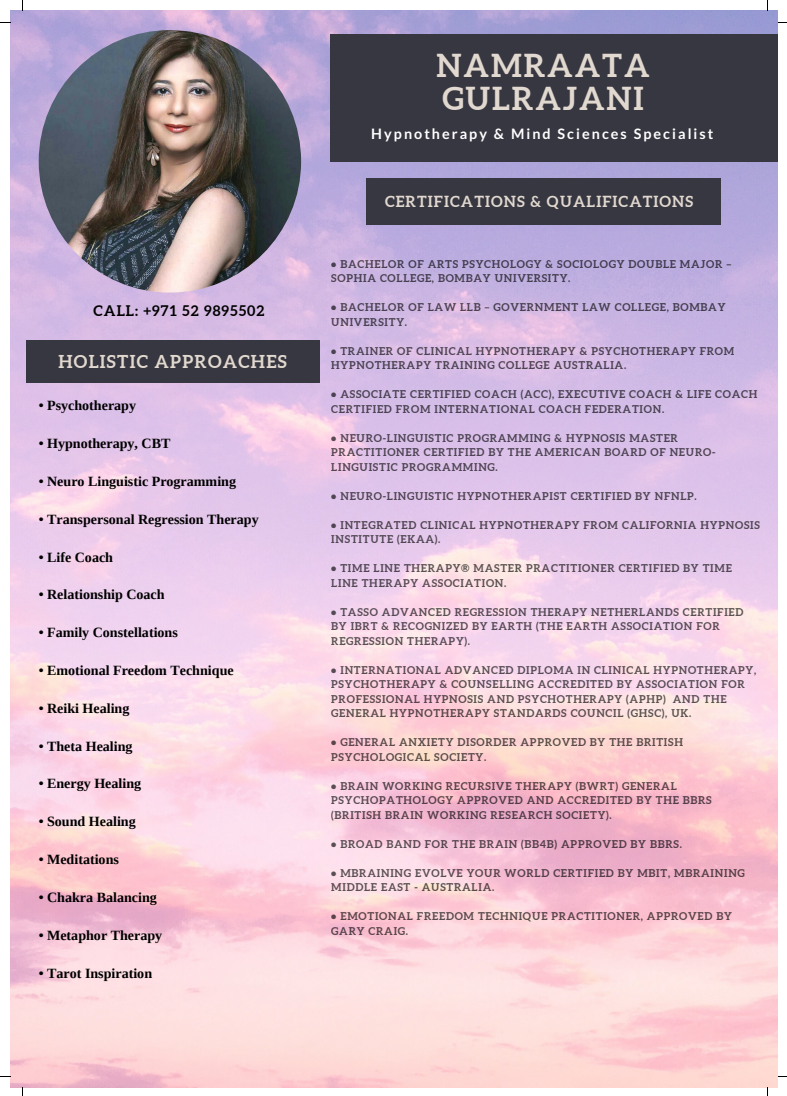
<style>
.page{position:relative;width:787px;height:1096px;background:#fff}
.page>*{position:absolute;margin:0;border:0;box-sizing:border-box;transform-origin:0 0}
.t1{font:700 31.62px/33.5px "Aleo";letter-spacing:.06em;color:#e1d8cf}
.t2{font:700 17.75px "Aleo";letter-spacing:.07em;color:#e1d8cf}
.t3{font:700 15.25px "Aleo";letter-spacing:.07em;color:#e1d8cf}
.t4{font:700 14.62px "Aleo";letter-spacing:.07em;color:#000}
.t5{font:700 14.38px "Lato";letter-spacing:.14em;color:#fff}
.t6{font:700 14.12px "Liberation Serif";color:#000}
.t7{font:700 10.75px/14.5px "Aleo";letter-spacing:.07em;color:#000}
</style>
<div class="page">
<img style="left:10px;top:10px;width:768px;height:1076px">
<div style="left:330px;top:34px;width:448px;height:128px;background:#373741"></div>
<div style="left:366px;top:179px;width:354px;height:46px;background:#373741"></div>
<img style="left:39px;top:30px;width:262px;height:262px;border-radius:50%">
<div style="left:26px;top:340px;width:293px;height:42px;background:#373741"></div>
<h3 class="t4" style="left:94px;top:302px;width:172px">CALL: +971 52 9895502</h3>
<h2 class="t2" style="left:58px;top:351px;width:230px">HOLISTIC APPROACHES</h2>
<h3 class="t6" style="left:39px;top:397px;width:99px">• Psychotherapy</h3>
<h3 class="t6" style="left:39px;top:435px;width:133px">• Hypnotherapy, CBT</h3>
<h3 class="t6" style="left:39px;top:473px;width:199px">• Neuro Linguistic Programming</h3>
<h3 class="t6" style="left:39px;top:511px;width:222px">• Transpersonal Regression Therapy</h3>
<h3 class="t6" style="left:39px;top:549px;width:76px">• Life Coach</h3>
<h3 class="t6" style="left:39px;top:586px;width:127px">• Relationship Coach</h3>
<h3 class="t6" style="left:39px;top:624px;width:141px">• Family Constellations</h3>
<h3 class="t6" style="left:39px;top:662px;width:197px">• Emotional Freedom Technique</h3>
<h3 class="t6" style="left:39px;top:700px;width:92px">• Reiki Healing</h3>
<h3 class="t6" style="left:39px;top:738px;width:95px">• Theta Healing</h3>
<h3 class="t6" style="left:39px;top:775px;width:104px">• Energy Healing</h3>
<h3 class="t6" style="left:39px;top:813px;width:99px">• Sound Healing</h3>
<h3 class="t6" style="left:39px;top:851px;width:82px">• Meditations</h3>
<h3 class="t6" style="left:39px;top:889px;width:120px">• Chakra Balancing</h3>
<h3 class="t6" style="left:39px;top:927px;width:125px">• Metaphor Therapy</h3>
<h3 class="t6" style="left:39px;top:964px;width:115px">• Tarot Inspiration</h3>
<h1 class="t1" style="left:436px;top:48px;width:215px">NAMRAATA<br>GULRAJANI</h1>
<h3 class="t5" style="left:371px;top:125px;width:344px">Hypnotherapy &amp; Mind Sciences Specialist</h3>
<h3 class="t3" style="left:385px;top:193px;width:310px">CERTIFICATIONS &amp; QUALIFICATIONS</h3>
<p class="t7" style="left:331px;top:256px;width:402px">• BACHELOR OF ARTS PSYCHOLOGY &amp; SOCIOLOGY DOUBLE MAJOR –<br>SOPHIA COLLEGE, BOMBAY UNIVERSITY.</p>
<p class="t7" style="left:331px;top:300px;width:396px">• BACHELOR OF LAW LLB – GOVERNMENT LAW COLLEGE, BOMBAY<br>UNIVERSITY.</p>
<p class="t7" style="left:331px;top:343px;width:405px">• TRAINER OF CLINICAL HYPNOTHERAPY &amp; PSYCHOTHERAPY FROM<br>HYPNOTHERAPY TRAINING COLLEGE AUSTRALIA.</p>
<p class="t7" style="left:331px;top:387px;width:428px">• ASSOCIATE CERTIFIED COACH (ACC), EXECUTIVE COACH &amp; LIFE COACH<br>CERTIFIED FROM INTERNATIONAL COACH FEDERATION.</p>
<p class="t7" style="left:331px;top:430px;width:386px">• NEURO-LINGUISTIC PROGRAMMING &amp; HYPNOSIS MASTER<br>PRACTITIONER CERTIFIED BY THE AMERICAN BOARD OF NEURO-<br>LINGUISTIC PROGRAMMING.</p>
<p class="t7" style="left:331px;top:488px;width:367px">• NEURO-LINGUISTIC HYPNOTHERAPIST CERTIFIED BY NFNLP.</p>
<p class="t7" style="left:331px;top:517px;width:430px">• INTEGRATED CLINICAL HYPNOTHERAPY FROM CALIFORNIA HYPNOSIS<br>INSTITUTE (EKAA).</p>
<p class="t7" style="left:331px;top:561px;width:402px">• TIME LINE THERAPY® MASTER PRACTITIONER CERTIFIED BY TIME<br>LINE THERAPY ASSOCIATION.</p>
<p class="t7" style="left:331px;top:604px;width:414px">• TASSO ADVANCED REGRESSION THERAPY NETHERLANDS CERTIFIED<br>BY IBRT &amp; RECOGNIZED BY EARTH (THE EARTH ASSOCIATION FOR<br>REGRESSION THERAPY).</p>
<p class="t7" style="left:331px;top:662px;width:426px">• INTERNATIONAL ADVANCED DIPLOMA IN CLINICAL HYPNOTHERAPY, PSYCHOTHERAPY &amp; COUNSELLING ACCREDITED BY ASSOCIATION FOR PROFESSIONAL HYPNOSIS AND PSYCHOTHERAPY (APHP) AND THE GENERAL HYPNOTHERAPY STANDARDS COUNCIL (GHSC), UK.</p>
<p class="t7" style="left:331px;top:735px;width:353px">• GENERAL ANXIETY DISORDER APPROVED BY THE BRITISH<br>PSYCHOLOGICAL SOCIETY.</p>
<p class="t7" style="left:331px;top:778px;width:382px">• BRAIN WORKING RECURSIVE THERAPY (BWRT) GENERAL<br>PSYCHOPATHOLOGY APPROVED AND ACCREDITED BY THE BBRS (BRITISH BRAIN WORKING RESEARCH SOCIETY).</p>
<p class="t7" style="left:331px;top:836px;width:352px">• BROAD BAND FOR THE BRAIN (BB4B) APPROVED BY BBRS.</p>
<p class="t7" style="left:331px;top:865px;width:415px">• MBRAINING EVOLVE YOUR WORLD CERTIFIED BY MBIT, MBRAINING<br>MIDDLE EAST - AUSTRALIA.</p>
<p class="t7" style="left:331px;top:908px;width:402px">• EMOTIONAL FREEDOM TECHNIQUE PRACTITIONER, APPROVED BY<br>GARY CRAIG.</p>
</div>
